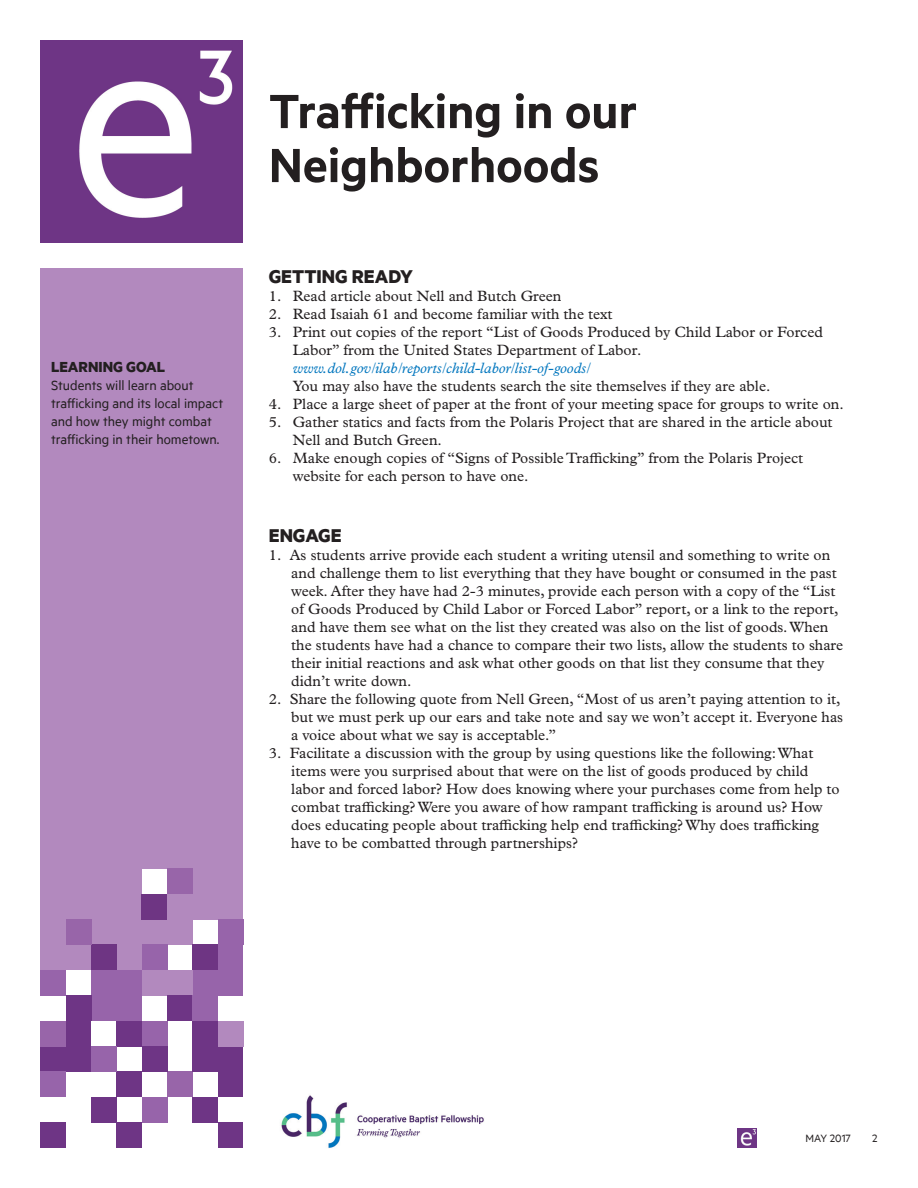
<style>
.page{position:relative;width:918px;height:1188px;background:#fff}
.page>*{position:absolute;margin:0;border:0;box-sizing:border-box;transform-origin:0 0}
.t1{font:600 54px/54px "Metric";color:#231f20}
.Subhead{font:700 21px "Metric";color:#231f20}
.SidebarHeader{font:700 16.5px "Metric";color:#231f20}
.StandardParagraph{font:15px/18px "Plantin MT Std";color:#231f20}
.t2{font:15px/18px "Metric";color:#231f20}
.t3{font:12px "Metric";color:#231f20}
.s1{font-style:italic;color:#0076be}
</style>
<div class="page">
<div style="left:40px;top:268px;width:203px;height:601px;background:#b289be"></div>
<img style="left:40px;top:40px;width:203px;height:203px">
<div style="left:193px;top:869px;width:50px;height:50px;background:#b289be"></div>
<div style="left:40px;top:869px;width:102px;height:101px;background:#b289be"></div>
<div style="left:142px;top:894px;width:51px;height:51px;background:#b289be"></div>
<div style="left:193px;top:945px;width:50px;height:51px;background:#9764aa"></div>
<div style="left:91px;top:970px;width:51px;height:51px;background:#9764aa"></div>
<div style="left:40px;top:1021px;width:51px;height:51px;background:#6e3585"></div>
<div style="left:167px;top:869px;width:26px;height:25px;background:#9865a9"></div>
<div style="left:218px;top:919px;width:25px;height:26px;background:#9764aa"></div>
<div style="left:142px;top:945px;width:25px;height:25px;background:#9764aa"></div>
<div style="left:40px;top:970px;width:26px;height:26px;background:#9764aa"></div>
<div style="left:66px;top:996px;width:25px;height:25px;background:#6e3585"></div>
<div style="left:167px;top:970px;width:26px;height:26px;background:#b289be"></div>
<div style="left:142px;top:970px;width:25px;height:26px;background:#b289be"></div>
<div style="left:117px;top:1021px;width:25px;height:25px;background:#6e3585"></div>
<div style="left:40px;top:1072px;width:26px;height:25px;background:#9764aa"></div>
<div style="left:167px;top:996px;width:26px;height:25px;background:#6e3585"></div>
<div style="left:142px;top:1021px;width:25px;height:25px;background:#9764aa"></div>
<div style="left:218px;top:1122px;width:25px;height:26px;background:#6e3585"></div>
<div style="left:193px;top:1097px;width:25px;height:25px;background:#6e3585"></div>
<div style="left:167px;top:1072px;width:26px;height:25px;background:#9865a9"></div>
<div style="left:117px;top:1122px;width:25px;height:26px;background:#6e3585"></div>
<div style="left:91px;top:1097px;width:26px;height:25px;background:#6e3585"></div>
<div style="left:40px;top:1122px;width:26px;height:26px;background:#6e3585"></div>
<div style="left:193px;top:1021px;width:50px;height:51px;background:#6e3585"></div>
<div style="left:193px;top:996px;width:25px;height:25px;background:#9764aa"></div>
<div style="left:218px;top:1072px;width:25px;height:25px;background:#6e3585"></div>
<div style="left:142px;top:1046px;width:25px;height:26px;background:#6e3585"></div>
<div style="left:117px;top:1072px;width:25px;height:25px;background:#6e3585"></div>
<div style="left:142px;top:1097px;width:25px;height:25px;background:#9764aa"></div>
<div style="left:91px;top:1046px;width:26px;height:26px;background:#9764aa"></div>
<div style="left:142px;top:894px;width:25px;height:25px;background:#6e3583"></div>
<div style="left:40px;top:1021px;width:26px;height:25px;background:#9865a9"></div>
<div style="left:218px;top:1021px;width:25px;height:25px;background:#b289be"></div>
<div style="left:193px;top:945px;width:25px;height:25px;background:#6e3583"></div>
<div style="left:91px;top:945px;width:26px;height:25px;background:#6e3583"></div>
<div style="left:66px;top:919px;width:25px;height:26px;background:#9865a9"></div>
<img style="left:738px;top:1129px;width:18px;height:18px">
<img style="left:281px;top:1095px;width:203px;height:53px">
<p class="SidebarHeader" style="left:51px;top:356px;width:116px">LEARNING GOAL</p>
<p class="t2" style="left:51px;top:375px;width:174px">Students will learn about trafficking and its local impact and how they might combat trafficking in their hometown.</p>
<p class="t1" style="left:269px;top:83px;width:370px">Trafficking in our<br>Neighborhoods</p>
<p class="Subhead" style="left:269px;top:263px;width:146px">GETTING READY</p>
<p class="StandardParagraph" style="left:269px;top:287px;width:294px">1. Read article about Nell and Butch Green</p>
<p class="StandardParagraph" style="left:269px;top:305px;width:345px">2. Read Isaiah 61 and become familiar with the text</p>
<p class="StandardParagraph" style="left:293px;top:323px;width:532px;text-indent:-24px">3. Print out copies of the report “List of Goods Produced by Child Labor or Forced Labor” from the United States Department of Labor. <span class="s1">www.dol.gov/ilab/reports/child-labor/list-of-goods/<br></span>You may also have the students search the site themselves if they are able.</p>
<p class="StandardParagraph" style="left:269px;top:395px;width:577px">4. Place a large sheet of paper at the front of your meeting space for groups to write on.</p>
<p class="StandardParagraph" style="left:293px;top:413px;width:541px;text-indent:-24px">5. Gather statics and facts from the Polaris Project that are shared in the article about<br>Nell and Butch Green.</p>
<p class="StandardParagraph" style="left:293px;top:449px;width:512px;text-indent:-24px">6. Make enough copies of “Signs of Possible Trafficking” from the Polaris Project website for each person to have one.</p>
<p class="Subhead" style="left:269px;top:522px;width:74px">ENGAGE</p>
<p class="StandardParagraph" style="left:291px;top:546px;width:553px;text-indent:-22px">1. As students arrive provide each student a writing utensil and something to write on and challenge them to list everything that they have bought or consumed in the past week. After they have had 2-3 minutes, provide each person with a copy of the “List of Goods Produced by Child Labor or Forced Labor” report, or a link to the report, and have them see what on the list they created was also on the list of goods. When the students have had a chance to compare their two lists, allow the students to share their initial reactions and ask what other goods on that list they consume that they didn’t write down.</p>
<p class="StandardParagraph" style="left:291px;top:690px;width:553px;text-indent:-22px">2. Share the following quote from Nell Green, “Most of us aren’t paying attention to it, but we must perk up our ears and take note and say we won’t accept it. Everyone has a voice about what we say is acceptable.”</p>
<p class="StandardParagraph" style="left:291px;top:744px;width:550px;text-indent:-22px">3. Facilitate a discussion with the group by using questions like the following: What items were you surprised about that were on the list of goods produced by child labor and forced labor? How does knowing where your purchases come from help to combat trafficking? Were you aware of how rampant trafficking is around us? How does educating people about trafficking help end trafficking? Why does trafficking have to be combatted through partnerships?</p>
<p class="t3" style="left:805px;top:1131px;width:47px">MAY 2017</p>
<p class="t3" style="left:872px;top:1131px;width:7px">2</p>
</div>
